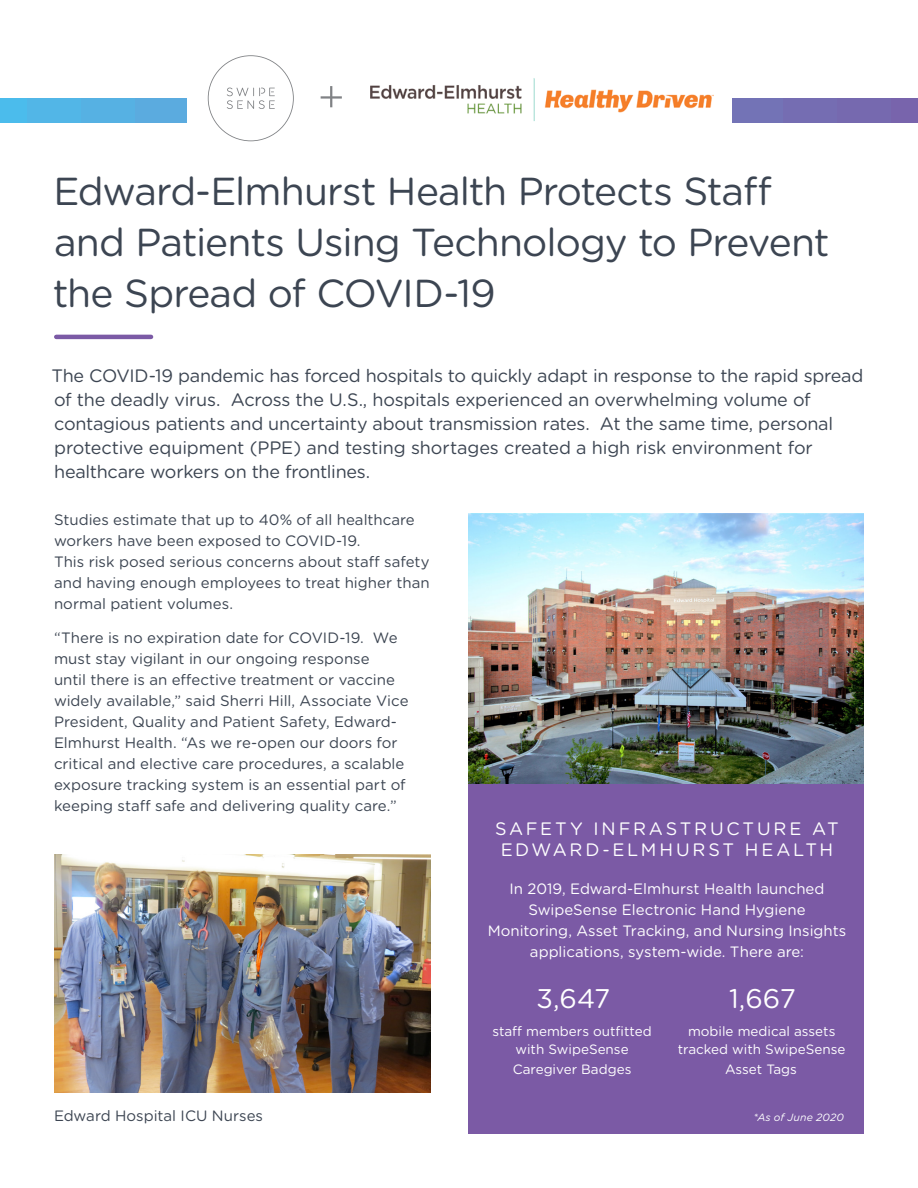
<style>
.page{position:relative;width:918px;height:1188px;background:#fff}
.page>*{position:absolute;margin:0;border:0;box-sizing:border-box;transform-origin:0 0}
.t1{font:39px/51px "Gotham Rounded";letter-spacing:-.025em;color:#3c4552}
.Large_Titles___Numbe{font:27px "Gotham Rounded";letter-spacing:-.01em;color:#fff}
.t2{font:18px/24px "Gotham Rounded";letter-spacing:-.015em;color:#3c4552}
.Title_-_Caps{font:18px/21px "Gotham Rounded";letter-spacing:.15em;color:#fff;text-align:center}
.t3{font:15px/21px "Gotham Rounded";color:#3c4552}
.t4{font:15px/21px "Gotham Rounded";color:#fff;text-align:center}
.Paragraph{font:13.5px/18px "Gotham Rounded";color:#fff;text-align:center}
.t5{font:italic 10.5px "Gotham Rounded";letter-spacing:.02em;color:#fff}
</style>
<div class="page">
<div style="left:891px;top:98px;width:27px;height:25px;background:#7864ac"></div>
<div style="left:837px;top:98px;width:54px;height:25px;background:#7669af"></div>
<div style="left:783px;top:98px;width:54px;height:25px;background:#756db2"></div>
<div style="left:729px;top:98px;width:54px;height:25px;background:#7373b6"></div>
<div style="left:135px;top:98px;width:54px;height:25px;background:#5babdf"></div>
<div style="left:81px;top:98px;width:54px;height:25px;background:#56b1e3"></div>
<div style="left:27px;top:98px;width:54px;height:25px;background:#52b6e7"></div>
<div style="left:0;top:98px;width:27px;height:25px;background:#4bbcec"></div>
<hr style="left:56px;top:335px;width:95px;height:4px;background:#7b5aa5">
<div style="left:188px;top:48px;width:544px;height:101px;background:#fff"></div>
<svg style="left:208px;top:55px;width:86px;height:86px"></svg>
<hr style="left:321px;top:96px;width:21px;height:3px;background:#808285">
<hr style="left:330px;top:86px;width:2px;height:21px;background:#808285">
<img style="left:370px;top:78px;width:344px;height:43px">
<img style="left:468px;top:513px;width:396px;height:271px">
<div style="left:468px;top:784px;width:396px;height:350px;background:#7b5aa5"></div>
<img style="left:54px;top:854px;width:377px;height:239px">
<p class="t1" style="left:53px;top:164px;width:778px">Edward-Elmhurst Health Protects Staff and Patients Using Technology to Prevent the Spread of COVID-19</p>
<p class="t2" style="left:51px;top:363px;width:814px">The COVID-19 pandemic has forced hospitals to quickly adapt in response to the rapid spread of the deadly virus. Across the U.S., hospitals experienced an overwhelming volume of contagious patients and uncertainty about transmission rates. At the same time, personal protective equipment (PPE) and testing shortages created a high risk environment for healthcare workers on the frontlines.</p>
<p class="t3" style="left:54px;top:509px;width:377px">Studies estimate that up to 40% of all healthcare workers have been exposed to COVID-19.<br>This risk posed serious concerns about staff safety and having enough employees to treat higher than normal patient volumes.</p>
<p class="t3" style="left:54px;top:627px;width:356px">“There is no expiration date for COVID-19. We must stay vigilant in our ongoing response<br>until there is an effective treatment or vaccine widely available,” said Sherri Hill, Associate Vice President, Quality and Patient Safety, Edward-Elmhurst Health. “As we re-open our doors for critical and elective care procedures, a scalable exposure tracking system is an essential part of keeping staff safe and delivering quality care.”</p>
<p class="t3" style="left:54px;top:1105px;width:211px">Edward Hospital ICU Nurses</p>
<p class="Title_-_Caps" style="left:495px;top:818px;width:345px">SAFETY INFRASTRUCTURE AT<br>EDWARD-ELMHURST HEALTH</p>
<p class="t4" style="left:488px;top:877px;width:360px">In 2019, Edward-Elmhurst Health launched SwipeSense Electronic Hand Hygiene Monitoring, Asset Tracking, and Nursing Insights applications, system-wide. There are:</p>
<p class="Large_Titles___Numbe" style="left:536px;top:980px;width:75px">3,647</p>
<p class="Paragraph" style="left:492px;top:1021px;width:161px">staff members outfitted with SwipeSense</p>
<p class="Paragraph" style="left:513px;top:1060px;width:120px">Caregiver Badges</p>
<p class="Large_Titles___Numbe" style="left:729px;top:980px;width:68px">1,667</p>
<p class="Paragraph" style="left:678px;top:1021px;width:169px">mobile medical assets tracked with SwipeSense</p>
<p class="Paragraph" style="left:725px;top:1060px;width:73px">Asset Tags</p>
<p class="t5" style="left:753px;top:1110px;width:92px">*As of June 2020</p>
</div>
